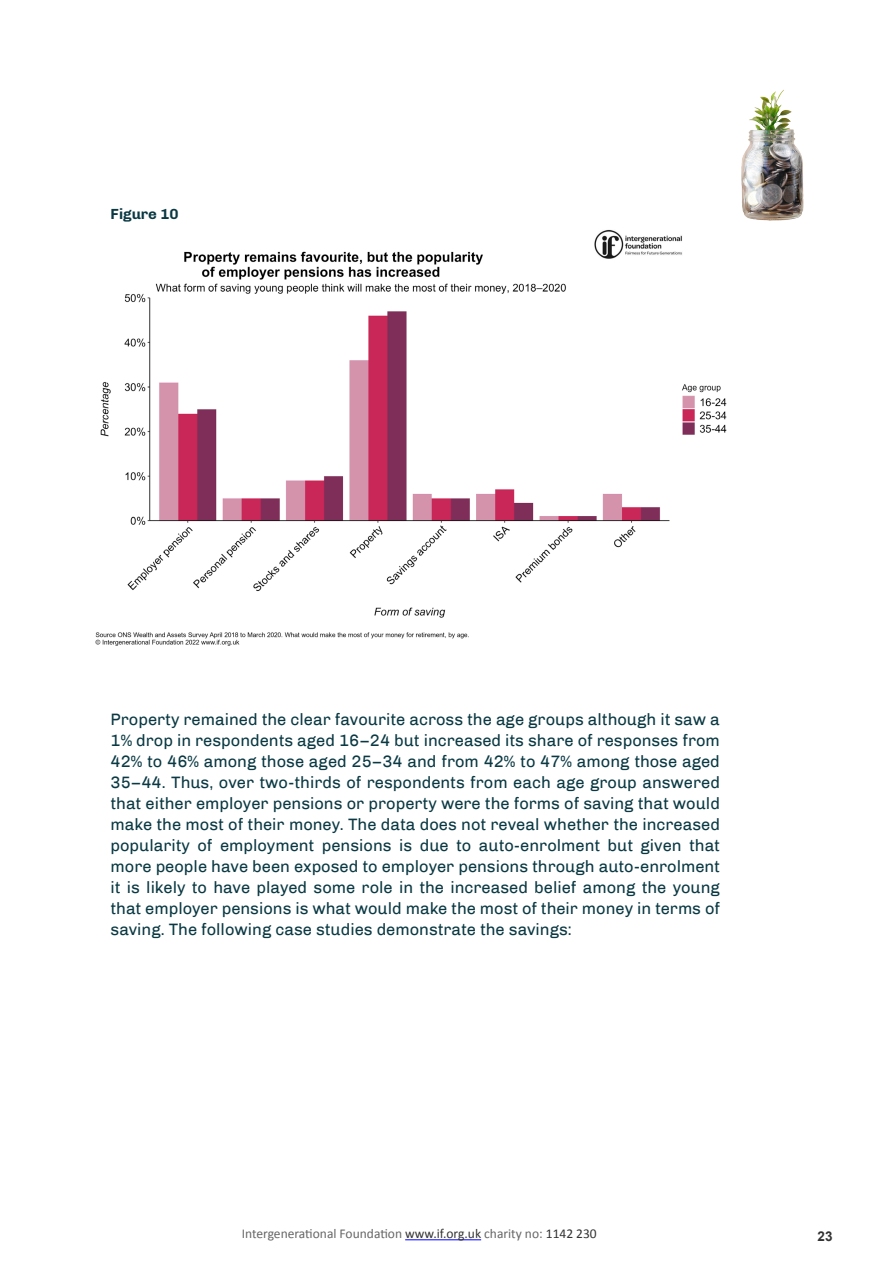
<style>
.page{position:relative;width:893px;height:1263px;background:#fff}
.page>*{position:absolute;margin:0;border:0;box-sizing:border-box;transform-origin:0 0}
.t1{font:16.5px/21px "Chivo";color:#0a3943;text-align:justify}
.t2{font:700 15px "Chivo";color:#0a3943}
.t3{font:13.5px "Calibri";color:#666}
.t4{font:700 13.5px "Arial";color:#333}
.s1{color:#333}
</style>
<div class="page">
<img style="left:741px;top:89px;width:63px;height:131px">
<img style="left:95px;top:229px;width:632px;height:417px">
<hr style="left:405px;top:1239px;width:76px;height:1px;background:#00f">
<p class="t2" style="left:111px;top:205px;width:70px">Figure 10</p>
<p class="t1" style="left:111px;top:709px;width:611px">Property remained the clear favourite across the age groups although it saw a 1% drop in respondents aged 16–24 but increased its share of responses from 42% to 46% among those aged 25–34 and from 42% to 47% among those aged 35–44. Thus, over two-thirds of respondents from each age group answered that either employer pensions or property were the forms of saving that would make the most of their money. The data does not reveal whether the increased popularity of employment pensions is due to auto-enrolment but given that more people have been exposed to employer pensions through auto-enrolment it is likely to have played some role in the increased belief among the young that employer pensions is what would make the most of their money in terms of saving. The following case studies demonstrate the savings:</p>
<p class="t3" style="left:242px;top:1225px;width:357px">Intergenerational Foundation <span class="s1">www.if.org.uk</span> charity no: <span class="s1">1142 230</span></p>
<p class="t4" style="left:818px;top:1228px;width:17px">23</p>
</div>
